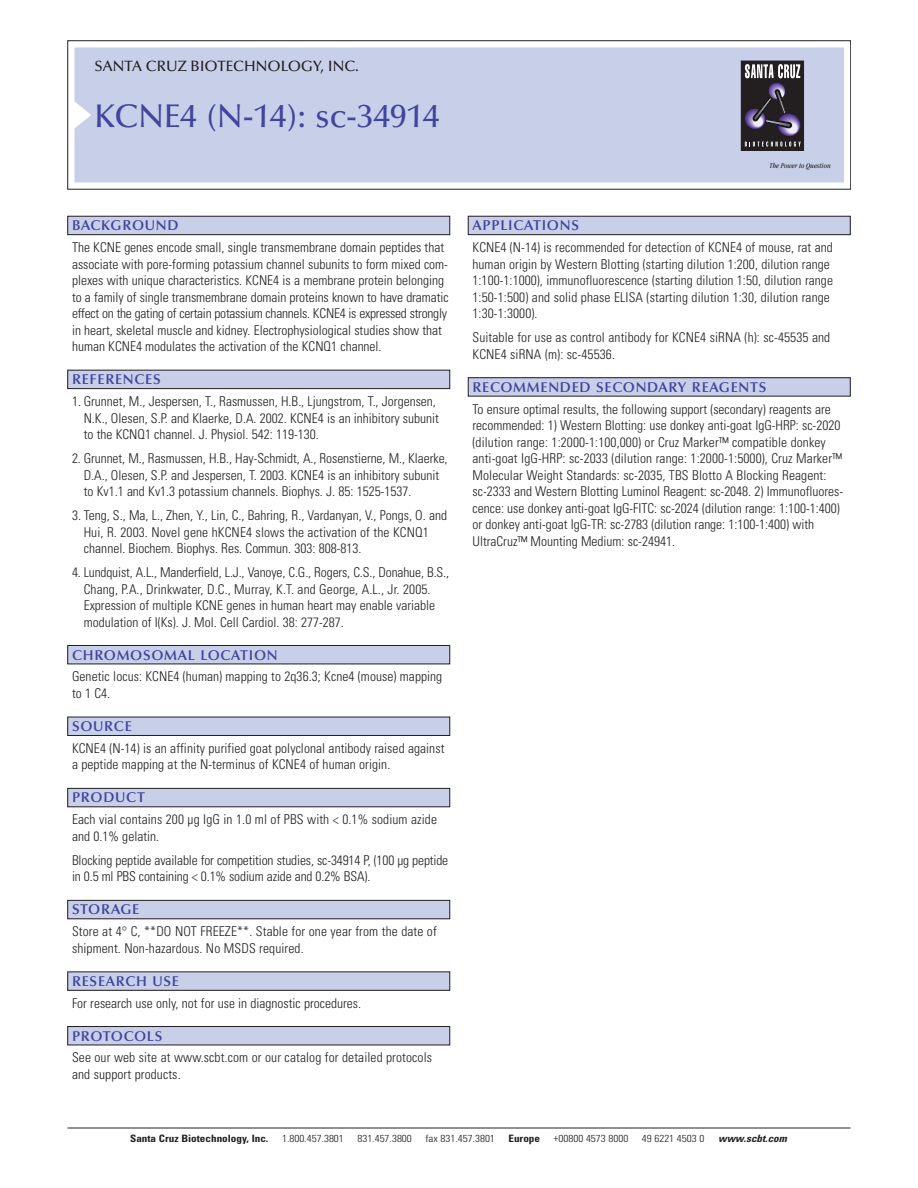
<style>
.page{position:relative;width:918px;height:1188px;background:#fff}
.page>*{position:absolute;margin:0;border:0;box-sizing:border-box;transform-origin:0 0}
.t1{font:500 33px "Optima";color:#41459c}
.t2{font:500 15px "Optima";color:#231f20}
.t3{font:600 14.25px "Optima";letter-spacing:.05em;color:#41459c}
.t4{font:300 condensed 13.5px/16.5px "Univers";color:#231f20}
.t5{font:300 condensed 10.2px "Univers";color:#231f20;scale:1.1 1}
.t6{font:700 condensed 10.2px "Univers";color:#231f20;scale:1.1 1}
.t7{font:italic 700 condensed 10.2px "Univers";color:#231f20;scale:1.1 1}
.t8{font:italic condensed 7.5px "Garamond";color:#231f20}
</style>
<div class="page">
<div style="left:74px;top:47px;width:770px;height:135px;background:#c7cfe9"></div>
<div style="left:741px;top:61px;width:62px;height:89px;background:#231f20"></div>
<div style="left:741px;top:61px;width:63px;height:90px;border:1px solid #231f20"></div>
<svg style="left:741px;top:64px;width:64px;height:83px"></svg>
<hr style="left:68px;top:1128px;width:782px;height:1px;background:#231f20">
<div style="left:68px;top:216px;width:382px;height:19px;background:#c7cfe9"></div>
<div style="left:68px;top:216px;width:382px;height:19px;border:1px solid #231f20"></div>
<div style="left:468px;top:216px;width:382px;height:19px;background:#c7cfe9"></div>
<div style="left:468px;top:216px;width:382px;height:19px;border:1px solid #231f20"></div>
<div style="left:468px;top:378px;width:382px;height:18px;background:#c7cfe9"></div>
<div style="left:468px;top:377px;width:382px;height:19px;border:1px solid #231f20"></div>
<div style="left:68px;top:370px;width:382px;height:19px;background:#c7cfe9"></div>
<div style="left:68px;top:370px;width:382px;height:19px;border:1px solid #231f20"></div>
<div style="left:68px;top:645px;width:382px;height:19px;background:#c7cfe9"></div>
<div style="left:68px;top:645px;width:382px;height:19px;border:1px solid #231f20"></div>
<div style="left:68px;top:717px;width:382px;height:18px;background:#c7cfe9"></div>
<div style="left:68px;top:717px;width:382px;height:19px;border:1px solid #231f20"></div>
<div style="left:68px;top:788px;width:382px;height:19px;background:#c7cfe9"></div>
<div style="left:68px;top:788px;width:382px;height:19px;border:1px solid #231f20"></div>
<div style="left:68px;top:900px;width:382px;height:19px;background:#c7cfe9"></div>
<div style="left:68px;top:900px;width:382px;height:19px;border:1px solid #231f20"></div>
<div style="left:68px;top:972px;width:382px;height:18px;background:#c7cfe9"></div>
<div style="left:68px;top:972px;width:382px;height:19px;border:1px solid #231f20"></div>
<div style="left:68px;top:1027px;width:382px;height:18px;background:#c7cfe9"></div>
<div style="left:68px;top:1026px;width:382px;height:19px;border:1px solid #231f20"></div>
<p class="t2" style="left:94px;top:60px;width:266px">SANTA CRUZ BIOTECHNOLOGY, INC.</p>
<h1 class="t1" style="left:94px;top:103px;width:347px">KCNE4 (N-14): sc-34914</h1>
<p class="t3" style="left:72px;top:220px;width:108px">BACKGROUND</p>
<p class="t4" style="left:72px;top:241px;width:378px">The KCNE genes encode small, single transmembrane domain peptides that associate with pore-forming potassium channel subunits to form mixed com&shy;plexes with unique characteristics. KCNE4 is a membrane protein belonging to a family of single transmembrane domain proteins known to have dramatic effect on the gating of certain potassium channels. KCNE4 is expressed strongly in heart, skeletal muscle and kidney. Electrophysiological studies show that human KCNE4 modulates the activation of the KCNQ1 channel.</p>
<p class="t3" style="left:72px;top:373px;width:90px">REFERENCES</p>
<p class="t4" style="left:84px;top:394px;width:357px;text-indent:-12px">1. Grunnet, M., Jespersen, T., Rasmussen, H.B., Ljungstrom, T., Jorgensen,<br>N.K., Olesen, S.P. and Klaerke, D.A. 2002. KCNE4 is an inhibitory subunit to the KCNQ1 channel. J. Physiol. 542: 119-130.</p>
<p class="t4" style="left:84px;top:451px;width:365px;text-indent:-12px">2. Grunnet, M., Rasmussen, H.B., Hay-Schmidt, A., Rosenstierne, M., Klaerke,<br>D.A., Olesen, S.P. and Jespersen, T. 2003. KCNE4 is an inhibitory subunit to Kv1.1 and Kv1.3 potassium channels. Biophys. J. 85: 1525-1537.</p>
<p class="t4" style="left:84px;top:508px;width:365px;text-indent:-12px">3. Teng, S., Ma, L., Zhen, Y., Lin, C., Bahring, R., Vardanyan, V., Pongs, O. and<br>Hui, R. 2003. Novel gene hKCNE4 slows the activation of the KCNQ1 channel. Biochem. Biophys. Res. Commun. 303: 808-813.</p>
<p class="t4" style="left:84px;top:565px;width:367px;text-indent:-12px">4. Lundquist, A.L., Manderfield, L.J., Vanoye, C.G., Rogers, C.S., Donahue, B.S., Chang, P.A., Drinkwater, D.C., Murray, K.T. and George, A.L., Jr. 2005.<br>Expression of multiple KCNE genes in human heart may enable variable modulation of I(Ks). J. Mol. Cell Cardiol. 38: 277-287.</p>
<p class="t3" style="left:72px;top:649px;width:207px">CHROMOSOMAL LOCATION</p>
<p class="t4" style="left:72px;top:670px;width:372px">Genetic locus: KCNE4 (human) mapping to 2q36.3; Kcne4 (mouse) mapping to 1 C4.</p>
<p class="t3" style="left:72px;top:720px;width:61px">SOURCE</p>
<p class="t4" style="left:72px;top:741px;width:374px">KCNE4 (N-14) is an affinity purified goat polyclonal antibody raised against a peptide mapping at the N-terminus of KCNE4 of human origin.</p>
<p class="t3" style="left:72px;top:792px;width:74px">PRODUCT</p>
<p class="t4" style="left:72px;top:813px;width:367px">Each vial contains 200 µg IgG in 1.0 ml of PBS with &lt; 0.1% sodium azide and 0.1% gelatin.</p>
<p class="t4" style="left:72px;top:853px;width:378px">Blocking peptide available for competition studies, sc-34914 P, (100 µg peptide in 0.5 ml PBS containing &lt; 0.1% sodium azide and 0.2% BSA).</p>
<p class="t3" style="left:72px;top:904px;width:69px">STORAGE</p>
<p class="t4" style="left:72px;top:925px;width:366px">Store at 4° C, **DO NOT FREEZE**. Stable for one year from the date of shipment. Non-hazardous. No MSDS required.</p>
<p class="t3" style="left:72px;top:975px;width:109px">RESEARCH USE</p>
<p class="t4" style="left:72px;top:996px;width:290px">For research use only, not for use in diagnostic procedures.</p>
<p class="t3" style="left:72px;top:1030px;width:92px">PROTOCOLS</p>
<p class="t4" style="left:72px;top:1051px;width:362px">See our web site at www.scbt.com or our catalog for detailed protocols and support products.</p>
<p class="t8" style="left:769px;top:163px;width:63px">The Power to Question</p>
<p class="t3" style="left:473px;top:220px;width:108px">APPLICATIONS</p>
<p class="t4" style="left:473px;top:241px;width:362px">KCNE4 (N-14) is recommended for detection of KCNE4 of mouse, rat and human origin by Western Blotting (starting dilution 1:200, dilution range 1:100-1:1000), immunofluorescence (starting dilution 1:50, dilution range 1:50-1:500) and solid phase ELISA (starting dilution 1:30, dilution range 1:30-1:3000).</p>
<p class="t4" style="left:473px;top:331px;width:359px">Suitable for use as control antibody for KCNE4 siRNA (h): sc-45535 and<br>KCNE4 siRNA (m): sc-45536.</p>
<p class="t3" style="left:473px;top:381px;width:295px">RECOMMENDED SECONDARY REAGENTS</p>
<p class="t4" style="left:473px;top:402px;width:372px">To ensure optimal results, the following support (secondary) reagents are recommended: 1) Western Blotting: use donkey anti-goat IgG-HRP: sc-2020 (dilution range: 1:2000-1:100,000) or Cruz Marker™ compatible donkey anti-goat IgG-HRP: sc-2033 (dilution range: 1:2000-1:5000), Cruz Marker™ Molecular Weight Standards: sc-2035, TBS Blotto A Blocking Reagent: sc-2333 and Western Blotting Luminol Reagent: sc-2048. 2) Immunofluores&shy;cence: use donkey anti-goat IgG-FITC: sc-2024 (dilution range: 1:100-1:400) or donkey anti-goat IgG-TR: sc-2783 (dilution range: 1:100-1:400) with UltraCruz™ Mounting Medium: sc-24941.</p>
<p class="t6" style="left:130px;top:1135px;width:127px">Santa Cruz Biotechnology, Inc.</p>
<p class="t5" style="left:282px;top:1135px;width:58px">1.800.457.3801</p>
<p class="t5" style="left:357px;top:1135px;width:51px">831.457.3800</p>
<p class="t5" style="left:425px;top:1135px;width:65px">fax 831.457.3801</p>
<p class="t6" style="left:508px;top:1135px;width:30px">Europe</p>
<p class="t5" style="left:554px;top:1135px;width:69px">+00800 4573 8000</p>
<p class="t5" style="left:642px;top:1135px;width:58px">49 6221 4503 0</p>
<p class="t7" style="left:718px;top:1135px;width:66px">www.scbt.com</p>
</div>
